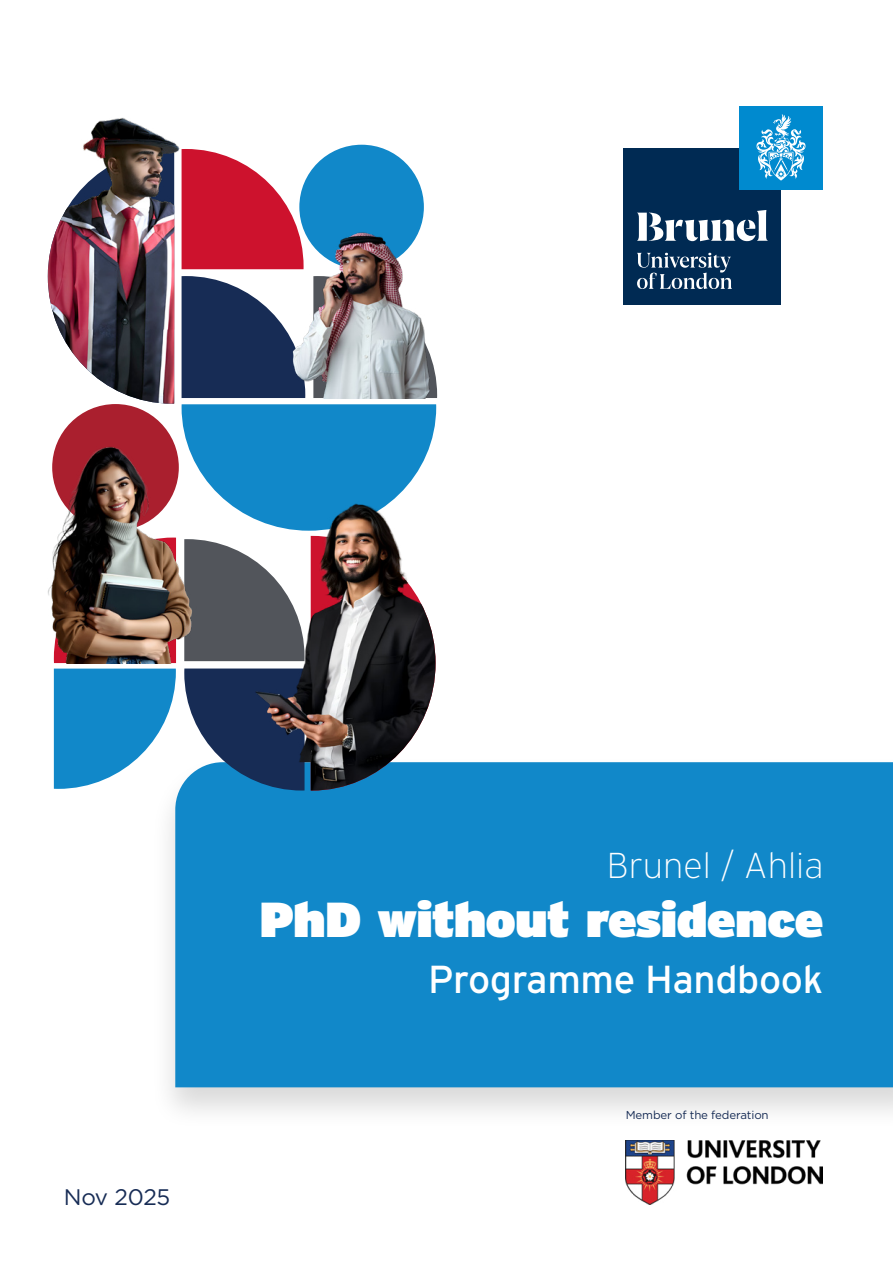
<style>
.page{position:relative;width:893px;height:1263px;background:#fff}
.page>*{position:absolute;margin:0;border:0;box-sizing:border-box;transform-origin:0 0}
.t1{font:900 49.05px "Interstate";letter-spacing:-.005em;color:#fff}
.t2{font:39px "Interstate";letter-spacing:-.01em;color:#fff}
.t3{font:200 36px "Interstate";color:#fff}
.t4{font:22.5px "Gotham";letter-spacing:-.01em;color:#172c55}
.t5{font:11.55px "Gotham";letter-spacing:-.01em;color:#172c55}
</style>
<div class="page">
<div style="left:624px;top:148px;width:157px;height:157px;background:#002a53"></div>
<svg style="left:637px;top:210px;width:131px;height:79px"></svg>
<div style="left:739px;top:106px;width:84px;height:84px;background:#008acf"></div>
<svg style="left:756px;top:114px;width:49px;height:67px"></svg>
<div style="left:150px;top:755px;width:743px;height:375px;background:#000;opacity:.15"></div>
<div style="left:175px;top:762px;width:718px;height:325px;background:#1188c9"></div>
<div style="left:299px;top:145px;width:125px;height:124px;background:#1188c9;border-radius:50%"></div>
<svg style="left:54px;top:669px;width:122px;height:120px"></svg>
<div style="left:52px;top:404px;width:127px;height:127px;background:#aa1f2e;border-radius:50%"></div>
<svg style="left:182px;top:149px;width:122px;height:120px"></svg>
<div style="left:182px;top:276px;width:70px;height:122px;background:#172c55"></div>
<svg style="left:182px;top:404px;width:254px;height:386px"></svg>
<img style="left:254px;top:436px;width:156px;height:326px">
<img style="left:48px;top:200px;width:126px;height:204px">
<img style="left:72px;top:118px;width:110px;height:212px">
<img style="left:252px;top:221px;width:186px;height:177px">
<img style="left:626px;top:1140px;width:197px;height:64px">
<img style="left:48px;top:433px;width:156px;height:230px">
<h3 class="t4" style="left:64px;top:1182px;width:108px">Nov 2025</h3>
<h3 class="t3" style="left:607px;top:843px;width:218px">Brunel / Ahlia</h3>
<h1 class="t1" style="left:260px;top:890px;width:565px">PhD without residence</h1>
<h2 class="t2" style="left:428px;top:955px;width:397px">Programme Handbook</h2>
<p class="t5" style="left:626px;top:1107px;width:145px">Member of the federation</p>
</div>
